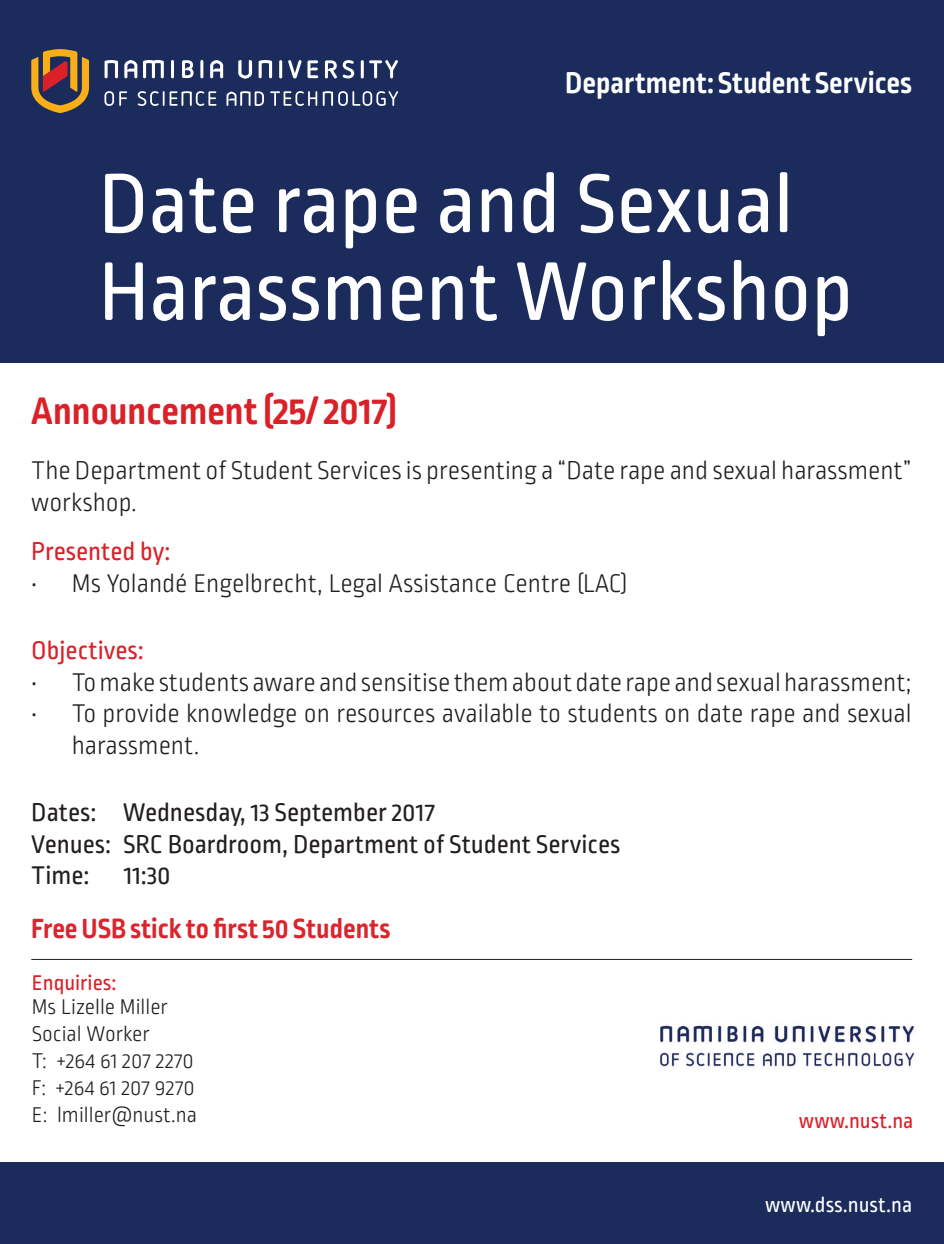
<style>
.page{position:relative;width:944px;height:1244px;background:#fff}
.page>*{position:absolute;margin:0;border:0;box-sizing:border-box;transform-origin:0 0}
.t1{font:87.75px/87.8px "Ropa Soft Pro";color:#fff}
.t2{font:700 40.5px "Ropa Soft Pro";color:#da2128}
.t3{font:700 31.5px "Ropa Soft Pro";color:#fff}
.t4{font:700 29.25px "Ropa Soft Pro";color:#da252e}
.t5{font:300 27px/31.5px "Ropa Soft Pro";color:#231f20}
.t6{font:27px "Ropa Soft Pro";color:#231f20}
.t7{font:27px "Ropa Soft Pro";color:#da2128}
.t8{font:300 22.5px "Ropa Soft Pro";color:#231f20}
.t9{font:22.5px "Ropa Soft Pro";color:#da2128}
.t10{font:22.5px "Ropa Soft Pro";color:#fff}
.s1{font-style:inherit}
</style>
<div class="page">
<div style="left:0;top:0;width:944px;height:362px;background:#1a2b5c"></div>
<svg style="left:104px;top:60px;width:294px;height:46px"></svg>
<svg style="left:31px;top:49px;width:58px;height:64px"></svg>
<hr style="left:31px;top:959px;width:881px;height:1px;background:#231f20">
<img style="left:660px;top:1025px;width:255px;height:42px">
<div style="left:0;top:1163px;width:944px;height:81px;background:#1a2b5c"></div>
<p class="t3" style="left:565px;top:65px;width:348px">Department: Student Services</p>
<p class="t1" style="left:99px;top:165px;width:756px">Date rape and Sexual<br>Harassment Workshop</p>
<p class="t2" style="left:31px;top:388px;width:367px"><span class="s1">A</span>nnouncement <span class="s1">(25/ 2017)</span></p>
<p class="t5" style="left:31px;top:456px;width:882px">The Department of Student Services is presenting a “Date rape and sexual harassment” workshop.</p>
<p class="t7" style="left:31px;top:537px;width:141px">Presented by:</p>
<p class="t5" style="left:31px;top:569px;width:598px">• Ms Yolandé Engelbrecht, Legal Assistance Centre (LAC)</p>
<p class="t7" style="left:31px;top:636px;width:114px">Objectives:</p>
<p class="t5" style="left:31px;top:668px;width:882px">• To make students aware and sensitise them about date rape and sexual harassment;</p>
<p class="t5" style="left:72px;top:699px;width:841px;text-indent:-41px">• To provide knowledge on resources available to students on date rape and sexual harassment.</p>
<p class="t6" style="left:31px;top:798px;width:405px">Dates: Wednesday, 13 September 2017</p>
<p class="t6" style="left:31px;top:829px;width:591px">Venues: SRC Boardroom, Department of Student Services</p>
<p class="t6" style="left:31px;top:861px;width:60px">Time:</p>
<p class="t6" style="left:124px;top:861px;width:48px">11:30</p>
<p class="t4" style="left:31px;top:912px;width:361px">Free USB stick to first 50 Students</p>
<p class="t9" style="left:32px;top:970px;width:86px">Enquiries:</p>
<p class="t8" style="left:32px;top:995px;width:138px">Ms Lizelle Miller</p>
<p class="t8" style="left:32px;top:1022px;width:120px">Social Worker</p>
<p class="t8" style="left:32px;top:1049px;width:164px">T: +264 61 207 2270</p>
<p class="t8" style="left:32px;top:1076px;width:164px">F: +264 61 207 9270</p>
<p class="t8" style="left:32px;top:1103px;width:167px">E: lmiller@nust.na</p>
<p class="t9" style="left:799px;top:1108px;width:116px">www.nust.na</p>
<p class="t10" style="left:765px;top:1193px;width:149px">www.dss.nust.na</p>
</div>
